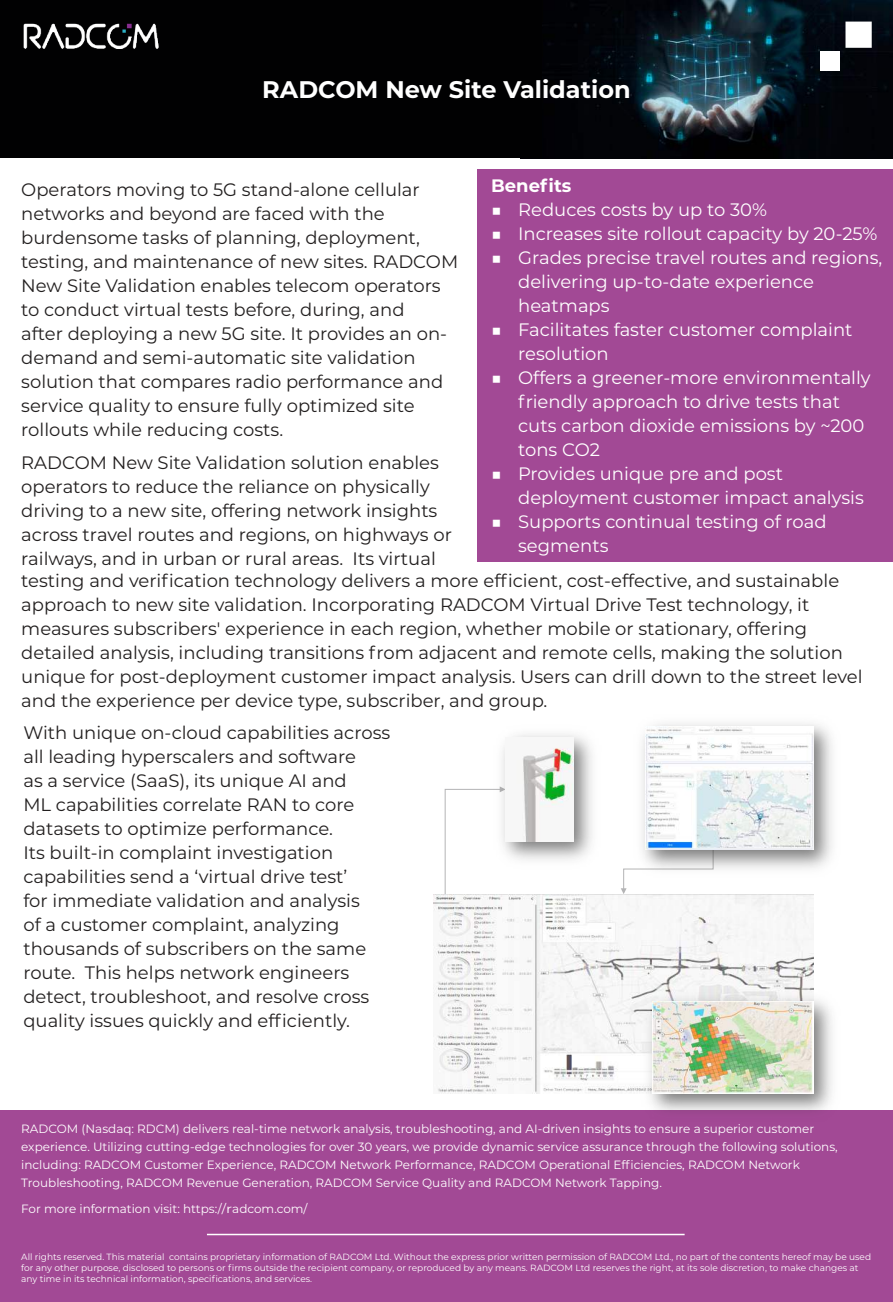
<style>
.page{position:relative;width:893px;height:1302px;background:#fff}
.page>*{position:absolute;margin:0;border:0;box-sizing:border-box;transform-origin:0 0}
.t1{font:700 24px "Montserrat";color:#fff}
.t2{font:18px/24px "Montserrat";color:#221f1f}
.t3{font:18px/24px "Montserrat";color:#fff}
.t4{font:700 18px "Montserrat";color:#fff}
.t5{font:12px/18px "Montserrat";color:#fff}
.t6{font:9px/10.8px "Montserrat";color:#fff}
</style>
<div class="page">
<img style="left:520px;top:0;width:373px;height:158px">
<div style="left:0;top:0;width:541px;height:157px;background:#010102"></div>
<img style="left:23px;top:23px;width:136px;height:26px">
<div style="left:821px;top:52px;width:19px;height:19px;background:#fff"></div>
<div style="left:845px;top:22px;width:27px;height:26px;background:#fff"></div>
<div style="left:477px;top:169px;width:416px;height:392px;background:#a24995"></div>
<div style="left:0;top:1110px;width:893px;height:191px;background:#a24995"></div>
<hr style="left:207px;top:1233px;width:478px;height:1px;background:#fff">
<svg style="left:445px;top:789px;width:46px;height:105px"></svg>
<svg style="left:621px;top:868px;width:9px;height:26px"></svg>
<img style="left:434px;top:894px;width:379px;height:199px">
<img style="left:630px;top:723px;width:202px;height:147px">
<img style="left:645px;top:726px;width:168px;height:123px">
<img style="left:506px;top:737px;width:68px;height:104px">
<img style="left:638px;top:986px;width:194px;height:124px">
<img style="left:653px;top:1001px;width:160px;height:92px">
<h1 class="t1" style="left:262px;top:76px;width:370px">RADCOM New Site Validation</h1>
<p class="t2" style="left:21px;top:178px;width:438px">Operators moving to 5G stand-alone cellular networks and beyond are faced with the burdensome tasks of planning, deployment, testing, and maintenance of new sites. RADCOM New Site Validation enables telecom operators to conduct virtual tests before, during, and<br>after deploying a new 5G site. It provides an on&shy;demand and semi-automatic site validation solution that compares radio performance and service quality to ensure fully optimized site rollouts while reducing costs.</p>
<p class="t2" style="left:21px;top:451px;width:432px">RADCOM New Site Validation solution enables operators to reduce the reliance on physically driving to a new site, offering network insights across travel routes and regions, on highways or railways, and in urban or rural areas. Its virtual</p>
<p class="t4" style="left:491px;top:175px;width:82px">Benefits</p>
<p class="t3" style="left:491px;top:198px;width:277px">■ Reduces costs by up to 30%</p>
<p class="t3" style="left:491px;top:222px;width:388px">■ Increases site rollout capacity by 20-25%</p>
<p class="t3" style="left:518px;top:246px;width:366px;text-indent:-27px">■ Grades precise travel routes and regions, delivering up-to-date experience heatmaps</p>
<p class="t3" style="left:518px;top:318px;width:336px;text-indent:-27px">■ Facilitates faster customer complaint resolution</p>
<p class="t3" style="left:518px;top:366px;width:354px;text-indent:-27px">■ Offers a greener-more environmentally friendly approach to drive tests that cuts carbon dioxide emissions by ~200 tons CO2</p>
<p class="t3" style="left:518px;top:462px;width:347px;text-indent:-27px">■ Provides unique pre and post deployment customer impact analysis</p>
<p class="t3" style="left:518px;top:510px;width:310px;text-indent:-27px">■ Supports continual testing of road segments</p>
<p class="t2" style="left:21px;top:569px;width:843px">testing and verification technology delivers a more efficient, cost-effective, and sustainable approach to new site validation. Incorporating RADCOM Virtual Drive Test technology, it measures subscribers' experience in each region, whether mobile or stationary, offering detailed analysis, including transitions from adjacent and remote cells, making the solution unique for post-deployment customer impact analysis. Users can drill down to the street level and the experience per device type, subscriber, and group.</p>
<p class="t2" style="left:23px;top:721px;width:368px">With unique on-cloud capabilities across all leading hyperscalers and software<br>as a service (SaaS), its unique AI and<br>ML capabilities correlate RAN to core datasets to optimize performance.<br>Its built-in complaint investigation capabilities send a ‘virtual drive test’<br>for immediate validation and analysis<br>of a customer complaint, analyzing thousands of subscribers on the same route. This helps network engineers detect, troubleshoot, and resolve cross quality issues quickly and efficiently.</p>
<p class="t5" style="left:21px;top:1119px;width:818px">RADCOM (Nasdaq: RDCM) delivers real-time network analysis, troubleshooting, and AI-driven insights to ensure a superior customer experience. Utilizing cutting-edge technologies for over 30 years, we provide dynamic service assurance through the following solutions, including: RADCOM Customer Experience, RADCOM Network Performance, RADCOM Operational Efficiencies, RADCOM Network Troubleshooting, RADCOM Revenue Generation, RADCOM Service Quality and RADCOM Network Tapping.</p>
<p class="t5" style="left:21px;top:1199px;width:288px">For more information visit: https://radcom.com/</p>
<p class="t6" style="left:21px;top:1251px;width:851px">All rights reserved. This material contains proprietary information of RADCOM Ltd. Without the express prior written permission of RADCOM Ltd., no part of the contents hereof may be used for any other purpose, disclosed to persons or firms outside the recipient company, or reproduced by any means. RADCOM Ltd reserves the right, at its sole discretion, to make changes at any time in its technical information, specifications, and services.</p>
</div>
